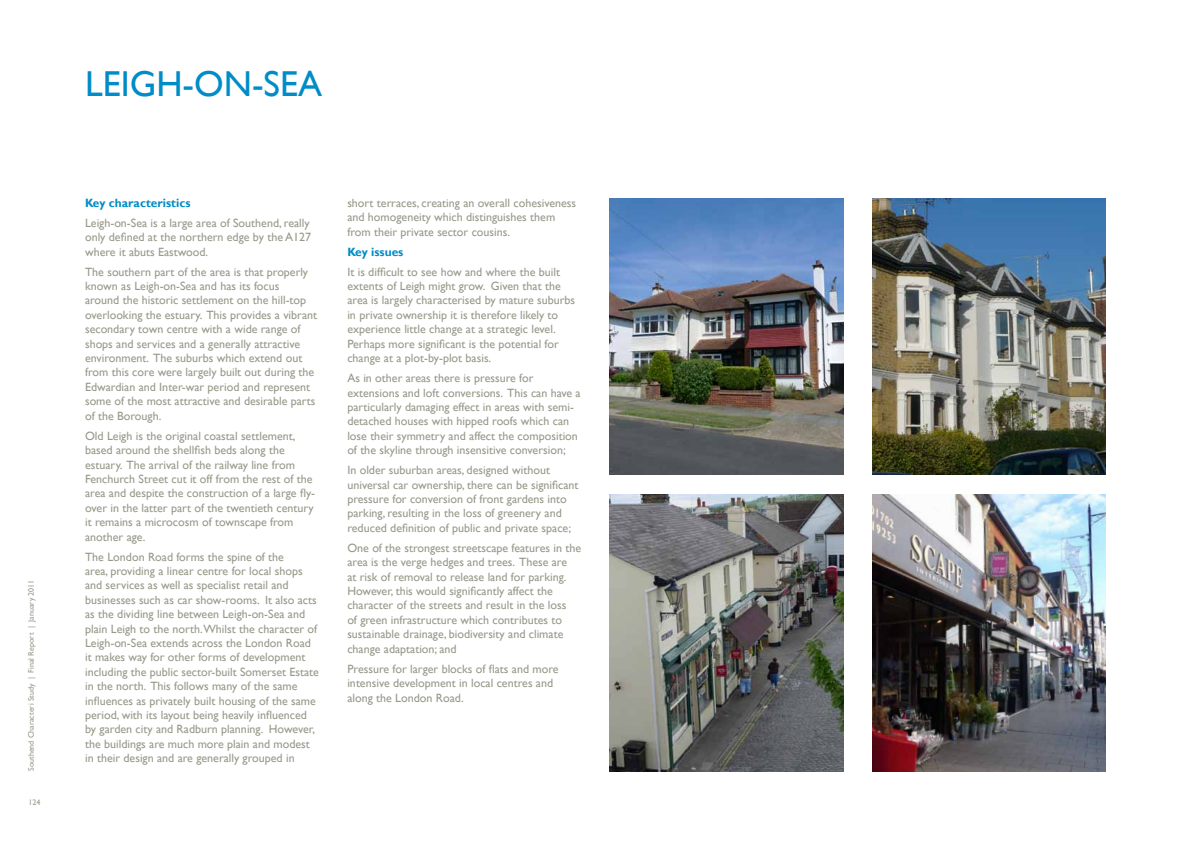
<style>
.page{position:relative;width:1191px;height:842px;background:#fff}
.page>*{position:absolute;margin:0;border:0;box-sizing:border-box;transform-origin:0 0}
.t1{font:36px "Gill Sans";color:#008cc7}
.t2{font:12px/14.4px "Gill Sans";color:#97998a}
.t3{font:700 12px "Gill Sans";color:#008cc7}
.t4{font:8px "Gill Sans";color:#97998a}
</style>
<div class="page">
<img style="left:609px;top:494px;width:234px;height:277px">
<img style="left:609px;top:198px;width:234px;height:276px">
<img style="left:872px;top:494px;width:234px;height:277px">
<img style="left:872px;top:198px;width:234px;height:276px">
<p class="t4" style="left:27px;top:771px;width:193px;rotate:-90deg">Southend Characteri Study | Final Report | January 2011</p>
<p class="t4" style="left:28px;top:798px;width:13px">124</p>
<h1 class="t1" style="left:85px;top:63px;width:239px">LEIGH-ON-SEA</h1>
<p class="t3" style="left:85px;top:195px;width:107px">Key characteristics</p>
<p class="t2" style="left:85px;top:216px;width:228px">Leigh-on-Sea is a large area of Southend, really only defined at the northern edge by the A127 where it abuts Eastwood.</p>
<p class="t2" style="left:85px;top:265px;width:234px">The southern part of the area is that properly known as Leigh-on-Sea and has its focus<br>around the historic settlement on the hill-top overlooking the estuary. This provides a vibrant secondary town centre with a wide range of shops and services and a generally attractive environment. The suburbs which extend out from this core were largely built out during the Edwardian and Inter-war period and represent some of the most attractive and desirable parts of the Borough.</p>
<p class="t2" style="left:85px;top:429px;width:232px">Old Leigh is the original coastal settlement, based around the shellfish beds along the estuary. The arrival of the railway line from Fenchurch Street cut it off from the rest of the area and despite the construction of a large fly&shy;over in the latter part of the twentieth century it remains a microcosm of townscape from another age.</p>
<p class="t2" style="left:85px;top:550px;width:235px">The London Road forms the spine of the<br>area, providing a linear centre for local shops and services as well as specialist retail and businesses such as car show-rooms. It also acts as the dividing line between Leigh-on-Sea and plain Leigh to the north.Whilst the character of Leigh-on-Sea extends across the London Road it makes way for other forms of development including the public sector-built Somerset Estate in the north. This follows many of the same influences as privately built housing of the same period, with its layout being heavily influenced by garden city and Radburn planning. However, the buildings are much more plain and modest in their design and are generally grouped in</p>
<p class="t2" style="left:347px;top:196px;width:230px">short terraces, creating an overall cohesiveness and homogeneity which distinguishes them from their private sector cousins.</p>
<p class="t3" style="left:347px;top:244px;width:58px">Key issues</p>
<p class="t2" style="left:347px;top:265px;width:229px">It is difficult to see how and where the built extents of Leigh might grow. Given that the area is largely characterised by mature suburbs in private ownership it is therefore likely to experience little change at a strategic level.<br>Perhaps more significant is the potential for change at a plot-by-plot basis.</p>
<p class="t2" style="left:347px;top:371px;width:235px">As in other areas there is pressure for extensions and loft conversions. This can have a particularly damaging effect in areas with semi&shy;detached houses with hipped roofs which can lose their symmetry and affect the composition of the skyline through insensitive conversion;</p>
<p class="t2" style="left:347px;top:463px;width:233px">In older suburban areas, designed without universal car ownership, there can be significant pressure for conversion of front gardens into parking, resulting in the loss of greenery and reduced definition of public and private space;</p>
<p class="t2" style="left:347px;top:541px;width:235px">One of the strongest streetscape features in the area is the verge hedges and trees. These are<br>at risk of removal to release land for parking.<br>However, this would significantly affect the character of the streets and result in the loss<br>of green infrastructure which contributes to sustainable drainage, biodiversity and climate change adaptation; and</p>
<p class="t2" style="left:347px;top:662px;width:213px">Pressure for larger blocks of flats and more intensive development in local centres and along the London Road.</p>
</div>
